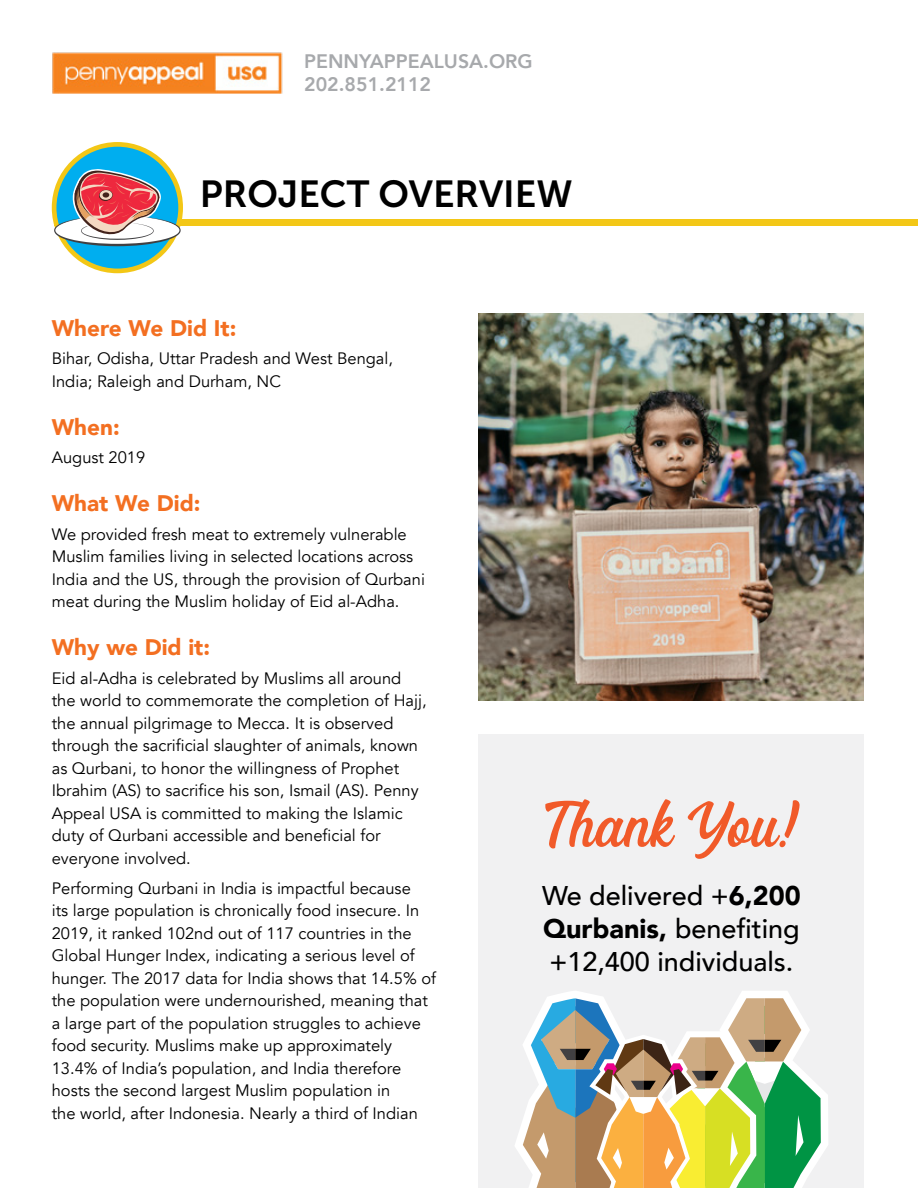
<style>
.page{position:relative;width:918px;height:1188px;background:#fff}
.page>*{position:absolute;margin:0;border:0;box-sizing:border-box;transform-origin:0 0}
.t1{font:58.5px "Blackbird";color:#f15a29}
.t2{font:37.5px "Museo Sans 700";color:#000}
.t3{font:500 27px/33px "Avenir";color:#000;text-align:justify}
.t4{font:900 22.5px "Avenir";color:#f36f21}
.t5{font:800 19.5px/22.5px "Avenir";color:#a7a9ac}
.t6{font:16.5px/22.5px "Avenir";color:#000}
.s1{font-weight:900}
</style>
<div class="page">
<img style="left:53px;top:52px;width:230px;height:42px">
<div style="left:54px;top:219px;width:864px;height:6px;background:#f3c716"></div>
<img style="left:479px;top:313px;width:385px;height:387px">
<div style="left:54px;top:144px;width:127px;height:127px;background:#00aeef;border-radius:50%"></div>
<div style="left:52px;top:142px;width:131px;height:131px;border:5px solid #f3c716;border-radius:50%"></div>
<svg style="left:54px;top:169px;width:127px;height:77px"></svg>
<div style="left:479px;top:735px;width:385px;height:453px;background:#f1f1f2"></div>
<svg style="left:515px;top:991px;width:313px;height:197px"></svg>
<p class="t5" style="left:304px;top:50px;width:230px">PENNYAPPEALUSA.ORG<br>202.851.2112</p>
<h2 class="t2" style="left:200px;top:173px;width:374px">PROJECT OVERVIEW</h2>
<h3 class="t4" style="left:52px;top:309px;width:186px">Where We Did It:</h3>
<p class="t6" style="left:52px;top:348px;width:343px">Bihar, Odisha, Uttar Pradesh and West Bengal,<br>India; Raleigh and Durham, NC</p>
<h3 class="t4" style="left:52px;top:408px;width:69px">When:</h3>
<p class="t6" style="left:52px;top:447px;width:95px">August 2019</p>
<h3 class="t4" style="left:52px;top:484px;width:150px">What We Did:</h3>
<p class="t6" style="left:52px;top:523px;width:375px">We provided fresh meat to extremely vulnerable Muslim families living in selected locations across India and the US, through the provision of Qurbani meat during the Muslim holiday of Eid al-Adha.</p>
<h3 class="t4" style="left:52px;top:628px;width:160px">Why we Did it:</h3>
<p class="t6" style="left:52px;top:667px;width:376px">Eid al-Adha is celebrated by Muslims all around the world to commemorate the completion of Hajj, the annual pilgrimage to Mecca. It is observed through the sacrificial slaughter of animals, known as Qurbani, to honor the willingness of Prophet Ibrahim (AS) to sacrifice his son, Ismail (AS). Penny Appeal USA is committed to making the Islamic duty of Qurbani accessible and beneficial for everyone involved.</p>
<p class="t6" style="left:52px;top:877px;width:386px">Performing Qurbani in India is impactful because<br>its large population is chronically food insecure. In 2019, it ranked 102nd out of 117 countries in the Global Hunger Index, indicating a serious level of hunger. The 2017 data for India shows that 14.5% of the population were undernourished, meaning that a large part of the population struggles to achieve food security. Muslims make up approximately 13.4% of India’s population, and India therefore hosts the second largest Muslim population in<br>the world, after Indonesia. Nearly a third of Indian</p>
<h3 class="t3" style="left:542px;top:878px;width:260px">We delivered +<span class="s1">6,200<br>Qurbanis,</span> benefiting +12,400 individuals.</h3>
<h1 class="t1" style="left:545px;top:790px;width:254px">Thank You!</h1>
</div>
